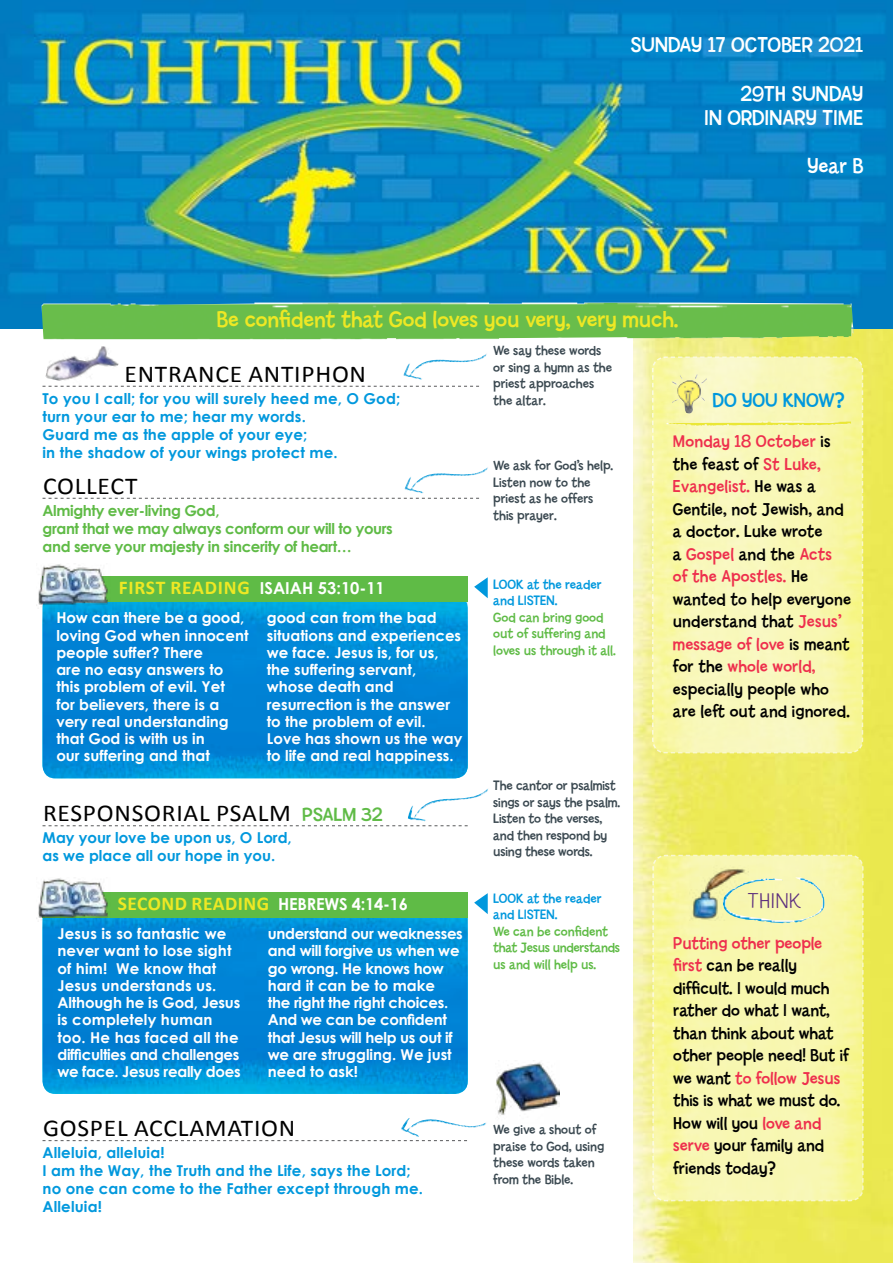
<style>
.page{position:relative;width:893px;height:1263px;background:#fff}
.page>*{position:absolute;margin:0;border:0;box-sizing:border-box;transform-origin:0 0}
.t1{font:24.15px "Calibri";letter-spacing:.03em;color:#000;scale:1.05 1}
.t2{font:24px "Billy Std";color:#eee824}
.t3{font:22.5px/24px "Billy Std";color:#fff;text-align:right}
.t4{font:300 22.5px "Billy Std";letter-spacing:.03em;color:#5d2f7e;scale:1.06 1}
.t5{font:21px "Billy Std";color:#0098dd}
.t6{font:18px/22.5px "Billy Std";color:#000}
.t7{font:700 16.5px "Century Gothic";letter-spacing:-.01em;color:#fff}
.t8{font:700 15px/17.2px "Century Gothic";color:#fff}
.t9{font:700 15px/18px "Century Gothic";letter-spacing:.01em;color:#0098dd}
.t10{font:700 15px/17.2px "Century Gothic";letter-spacing:-.02em;color:#fff}
.t11{font:700 15px/18px "Century Gothic";letter-spacing:-.025em;color:#5fbb46}
.t12{font:14.25px/16.5px "Billy Std";color:#3b4951}
.t13{font:14.25px/16.5px "Billy Std";color:#5fbb46}
.t14{font:14.25px/16.5px "Billy Std";letter-spacing:-.02em;color:#5fbb46}
.t15{font:14.25px/16.5px "Billy Std";color:#0098dd}
.s1{color:#ee2f4d}
.s2{font-family:"Calibri";font-size:19.5px;color:#eee824}
.s3{font-family:"Billy Std";font-size:19.95px;color:#5fbb46}
</style>
<div class="page">
<svg style="left:43px;top:595px;width:425px;height:183px;fill:#0083d5"></svg>
<svg style="left:43px;top:903px;width:425px;height:191px;fill:#0083d5"></svg>
<img style="left:634px;top:328px;width:259px;height:935px">
<svg style="left:651px;top:356px;width:213px;height:398px"></svg>
<svg style="left:652px;top:854px;width:212px;height:348px"></svg>
<img style="left:0;top:0;width:893px;height:328px">
<img style="left:689px;top:866px;width:59px;height:54px">
<svg style="left:43px;top:1140px;width:424px;height:1px"></svg>
<svg style="left:43px;top:386px;width:436px;height:1px"></svg>
<svg style="left:43px;top:498px;width:436px;height:1px"></svg>
<img style="left:45px;top:339px;width:76px;height:48px">
<svg style="left:43px;top:825px;width:425px;height:1px"></svg>
<div style="left:43px;top:576px;width:425px;height:26px;background:#5fbb46"></div>
<img style="left:36px;top:564px;width:74px;height:44px">
<div style="left:43px;top:892px;width:425px;height:25px;background:#5fbb46"></div>
<img style="left:36px;top:878px;width:74px;height:44px">
<img style="left:672px;top:374px;width:35px;height:39px">
<img style="left:666px;top:421px;width:185px;height:5px">
<svg style="left:474px;top:577px;width:14px;height:21px"></svg>
<svg style="left:474px;top:893px;width:14px;height:21px"></svg>
<img style="left:42px;top:303px;width:811px;height:36px">
<img style="left:716px;top:877px;width:114px;height:46px">
<img style="left:403px;top:353px;width:84px;height:27px">
<img style="left:496px;top:1062px;width:63px;height:53px">
<img style="left:401px;top:1118px;width:85px;height:19px">
<img style="left:408px;top:789px;width:80px;height:32px">
<img style="left:405px;top:467px;width:83px;height:27px">
<h3 class="t3" style="left:630px;top:33px;width:234px">SUNDAY 17 OCTOBER 2021</h3>
<h3 class="t3" style="left:704px;top:82px;width:160px">29TH SUNDAY<br>IN ORDINARY TIME</h3>
<h3 class="t3" style="left:807px;top:154px;width:58px">Year B</h3>
<h2 class="t2" style="left:217px;top:306px;width:463px">Be confident that God loves you very, very much.</h2>
<p class="t12" style="left:493px;top:343px;width:120px">We say these words or sing a hymn as the priest approaches the altar.</p>
<h1 class="t1" style="left:125px;top:358px;width:232px">ENTRANCE ANTIPHON</h1>
<p class="t9" style="left:43px;top:389px;width:359px">To you I call; for you will surely heed me, O God; turn your ear to me; hear my words.<br>Guard me as the apple of your eye;<br>in the shadow of your wings protect me.</p>
<h1 class="t1" style="left:43px;top:470px;width:91px">COLLECT</h1>
<p class="t11" style="left:43px;top:501px;width:352px">Almighty ever-living God,<br>grant that we may always conform our will to yours and serve your majesty in sincerity of heart…</p>
<h3 class="t5" style="left:712px;top:388px;width:134px">DO YOU KNOW?</h3>
<p class="t6" style="left:673px;top:430px;width:180px"><span class="s1">Monday 18 October</span> is the feast of <span class="s1">St Luke,<br>Evangelist.</span> He was a<br>Gentile, not Jewish, and a doctor. Luke wrote<br>a <span class="s1">Gospel</span> and the <span class="s1">Acts<br>of the Apostles.</span> He wanted to help everyone understand that <span class="s1">Jesus’ message of love</span> is meant for the <span class="s1">whole world, </span>especially people who are left out and ignored.</p>
<p class="t12" style="left:493px;top:458px;width:121px">We ask for God’s help.<br>Listen now to the priest as he offers this prayer.</p>
<p class="t15" style="left:493px;top:576px;width:110px">LOOK at the reader and LISTEN.</p>
<p class="t13" style="left:493px;top:609px;width:124px">God can bring good out of suffering and loves us through it all.</p>
<p class="t7" style="left:119px;top:578px;width:268px"><span class="s2">FIRST READING</span> ISAIAH 53:10-11</p>
<p class="t8" style="left:56px;top:609px;width:194px">How can there be a good, loving God when innocent people suffer? There<br>are no easy answers to this problem of evil. Yet<br>for believers, there is a very real understanding that God is with us in<br>our suffering and that</p>
<p class="t8" style="left:267px;top:609px;width:197px">good can from the bad situations and experiences we face. Jesus is, for us, the suffering servant, whose death and resurrection is the answer to the problem of evil.<br>Love has shown us the way to life and real happiness.</p>
<h1 class="t1" style="left:43px;top:798px;width:325px">RESPONSORIAL PSALM <span class="s3">PSALM 32</span></h1>
<p class="t9" style="left:43px;top:828px;width:251px">May your love be upon us, O Lord, as we place all our hope in you.</p>
<p class="t7" style="left:118px;top:894px;width:292px"><span class="s2">SECOND READING</span> HEBREWS 4:14-16</p>
<p class="t8" style="left:57px;top:924px;width:185px">Jesus is so fantastic we never want to lose sight of him! We know that<br>Jesus understands us.<br>Although he is God, Jesus is completely human too. He has faced all the difficulties and challenges we face. Jesus really does</p>
<p class="t10" style="left:268px;top:924px;width:196px">understand our weaknesses and will forgive us when we go wrong. He knows how hard it can be to make<br>the right the right choices.<br>And we can be confident that Jesus will help us out if we are struggling. We just need to ask!</p>
<h1 class="t1" style="left:43px;top:1113px;width:242px">GOSPEL ACCLAMATION</h1>
<p class="t9" style="left:43px;top:1143px;width:382px">Alleluia, alleluia!<br>I am the Way, the Truth and the Life, says the Lord; no one can come to the Father except through me.<br>Alleluia!</p>
<p class="t12" style="left:493px;top:778px;width:128px">The cantor or psalmist sings or says the psalm.<br>Listen to the verses, and then respond by using these words.</p>
<p class="t15" style="left:493px;top:890px;width:110px">LOOK at the reader and LISTEN.</p>
<p class="t14" style="left:493px;top:923px;width:128px">We can be confident that Jesus understands us and will help us.</p>
<p class="t12" style="left:493px;top:1122px;width:112px">We give a shout of praise to God, using these words taken from the Bible.</p>
<h3 class="t4" style="left:748px;top:889px;width:51px">THINK</h3>
<p class="t6" style="left:673px;top:932px;width:177px"><span class="s1">Putting other people first</span> can be really difficult. I would much rather do what I want, than think about what other people need! But if we want <span class="s1">to follow Jesus </span>this is what we must do.<br>How will you <span class="s1">love and serve</span> your family and friends today?</p>
</div>
